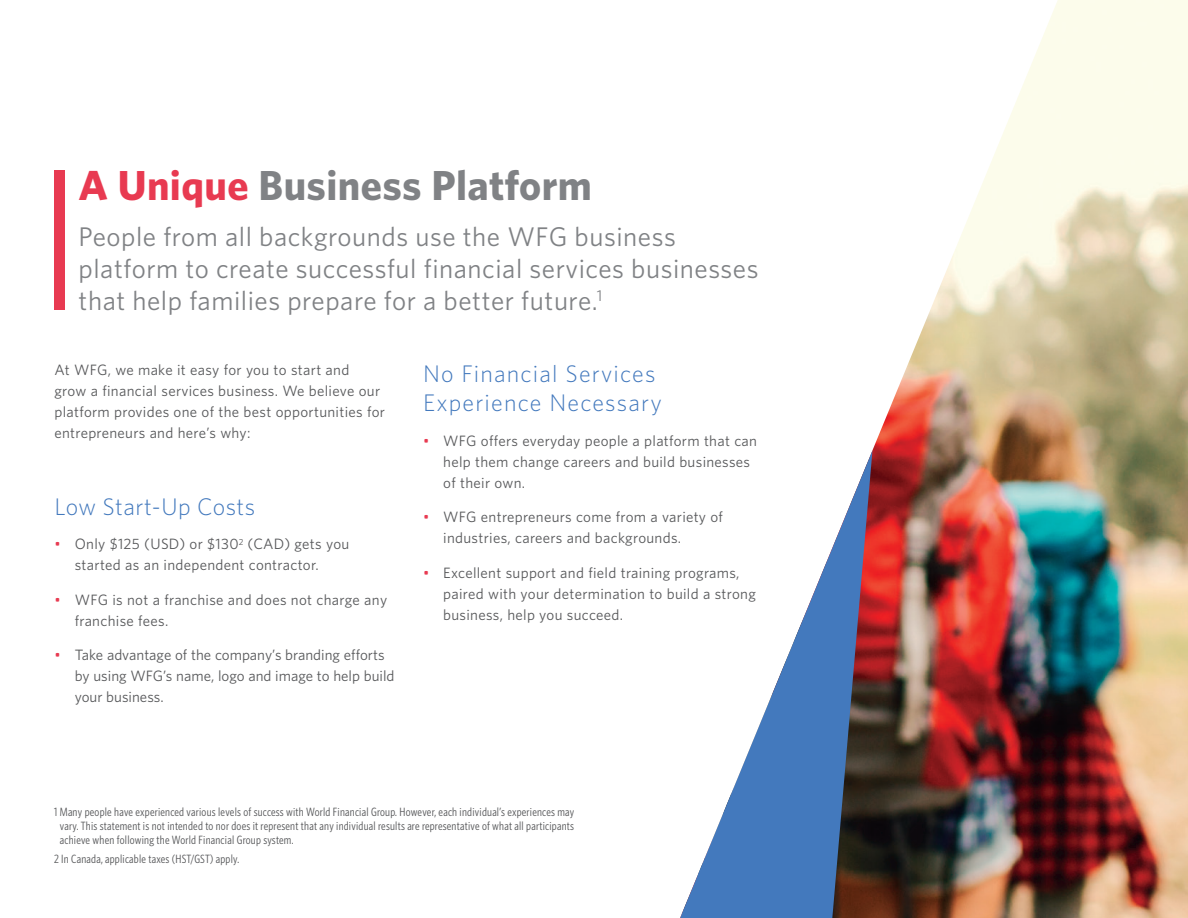
<style>
.page{position:relative;width:1188px;height:918px;background:#fff}
.page>*{position:absolute;margin:0;border:0;box-sizing:border-box;transform-origin:0 0}
.t1{font:700 42px "Whitney";letter-spacing:.01em;color:#808285}
.t2{font:27px/32.4px "Whitney";letter-spacing:.02em;color:#808285}
.t3{font:300 24px/28.8px "Whitney";letter-spacing:.05em;color:#4379bd}
.t4{font:300 24px "Whitney";letter-spacing:.02em;color:#4379bd}
.t5{font:15px/21px "Whitney";letter-spacing:.02em;color:#57585a}
.t6{font:15px/21px "Whitney";color:#57585a}
.t7{font:12px/14.4px "Whitney Condensed";letter-spacing:.02em;color:#57585a;text-align:justify}
.s1{color:#e83a51}
</style>
<div class="page">
<div style="left:54px;top:171px;width:11px;height:139px;background:#e83a51"></div>
<img style="left:872px;top:0;width:316px;height:918px">
<svg style="left:680px;top:451px;width:192px;height:467px"></svg>
<h1 class="t1" style="left:79px;top:157px;width:515px"><span class="s1">A Unique</span> Business Platform</h1>
<h2 class="t2" style="left:79px;top:219px;width:681px">People from all backgrounds use the WFG business platform to create successful financial services businesses that help families prepare for a better future.<sup>1</sup></h2>
<p class="t5" style="left:54px;top:359px;width:332px">At WFG, we make it easy for you to start and grow a financial services business. We believe our platform provides one of the best opportunities for entrepreneurs and here’s why:</p>
<h3 class="t4" style="left:54px;top:491px;width:202px">Low Start-Up Costs</h3>
<p class="t5" style="left:75px;top:533px;width:276px;text-indent:-20px"><span class="s1">•</span> Only $125 (USD) or $130<sup>2</sup> (CAD) gets you started as an independent contractor.</p>
<p class="t5" style="left:75px;top:589px;width:314px;text-indent:-20px"><span class="s1">•</span> WFG is not a franchise and does not charge any franchise fees.</p>
<p class="t6" style="left:75px;top:644px;width:321px;text-indent:-20px"><span class="s1">•</span> Take advantage of the company’s branding efforts by using WFG’s name, logo and image to help build your business.</p>
<h3 class="t3" style="left:423px;top:359px;width:240px">No Financial Services<br>Experience Necessary</h3>
<p class="t5" style="left:443px;top:430px;width:315px;text-indent:-20px"><span class="s1">•</span> WFG offers everyday people a platform that can help them change careers and build businesses of their own.</p>
<p class="t5" style="left:443px;top:506px;width:281px;text-indent:-20px"><span class="s1">•</span> WFG entrepreneurs come from a variety of industries, careers and backgrounds.</p>
<p class="t5" style="left:443px;top:562px;width:314px;text-indent:-20px"><span class="s1">•</span> Excellent support and field training programs, paired with your determination to build a strong business, help you succeed.</p>
<p class="t7" style="left:60px;top:804px;width:516px;text-indent:-6px">1 Many people have experienced various levels of success with World Financial Group. However, each individual’s experiences may vary. This statement is not intended to nor does it represent that any individual results are representative of what all participants achieve when following the World Financial Group system.</p>
<p class="t7" style="left:54px;top:852px;width:187px">2 In Canada, applicable taxes (HST/GST) apply.</p>
</div>
